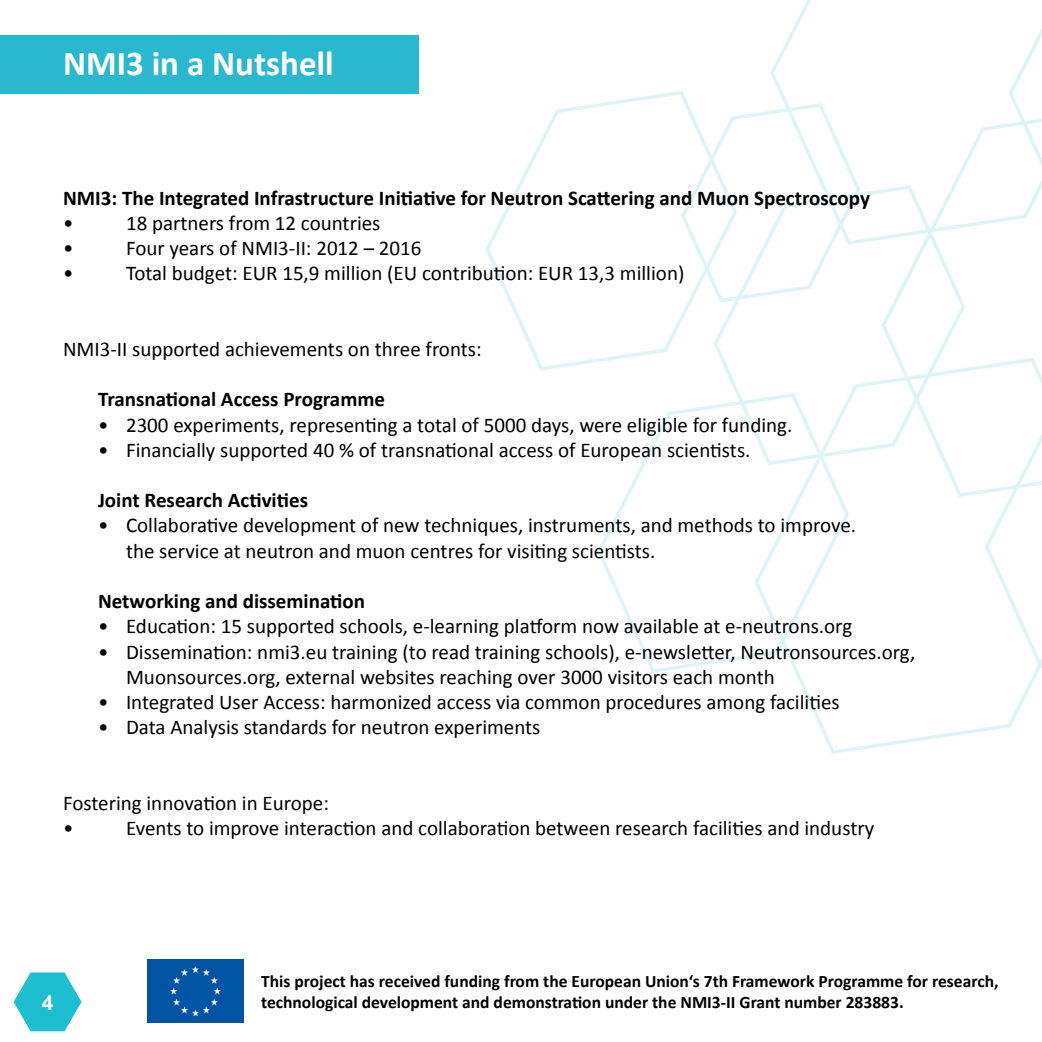
<style>
.page{position:relative;width:1042px;height:1042px;background:#fff}
.page>*{position:absolute;margin:0;border:0;box-sizing:border-box;transform-origin:0 0}
.t1{font:700 35px "Calibri";color:#fff}
.t2{font:21px/25.2px "Calibri";color:#000}
.t3{font:700 21px "Calibri";color:#000}
.t4{font:700 21px "Arial";color:#fff}
.t5{font:700 17.5px/21px "Calibri";color:#000}
</style>
<div class="page">
<svg style="left:485px;top:0;width:557px;height:754px"></svg>
<svg style="left:14px;top:972px;width:67px;height:59px"></svg>
<div style="left:0;top:35px;width:419px;height:58px;background:#29b8ce"></div>
<div style="left:147px;top:959px;width:96px;height:64px;background:#0054a4"></div>
<p class="t1" style="left:63px;top:41px;width:272px">NMI3 in a Nutshell</p>
<p class="t3" style="left:63px;top:184px;width:808px">NMI3: The Integrated Infrastructure Initiative for Neutron Scattering and Muon Spectroscopy</p>
<p class="t2" style="left:63px;top:210px;width:12px">•</p>
<p class="t2" style="left:126px;top:210px;width:256px">18 partners from 12 countries</p>
<p class="t2" style="left:63px;top:236px;width:12px">•</p>
<p class="t2" style="left:126px;top:236px;width:297px">Four years of NMI3-II: 2012 – 2016</p>
<p class="t2" style="left:63px;top:261px;width:12px">•</p>
<p class="t2" style="left:126px;top:261px;width:560px">Total budget: EUR 15,9 million (EU contribution: EUR 13,3 million)</p>
<p class="t2" style="left:63px;top:336px;width:420px">NMI3-II supported achievements on three fronts:</p>
<p class="t3" style="left:98px;top:386px;width:288px">Transnational Access Programme</p>
<p class="t2" style="left:98px;top:412px;width:696px">• 2300 experiments, representing a total of 5000 days, were eligible for funding.</p>
<p class="t2" style="left:98px;top:437px;width:654px">• Financially supported 40 % of transnational access of European scientists.</p>
<p class="t3" style="left:98px;top:487px;width:211px">Joint Research Activities</p>
<p class="t2" style="left:126px;top:513px;width:731px;text-indent:-28px">• Collaborative development of new techniques, instruments, and methods to improve. the service at neutron and muon centres for visiting scientists.</p>
<p class="t3" style="left:98px;top:588px;width:268px">Networking and dissemination</p>
<p class="t2" style="left:98px;top:614px;width:756px">• Education: 15 supported schools, e-learning platform now available at e-neutrons.org</p>
<p class="t2" style="left:126px;top:639px;width:791px;text-indent:-28px">• Dissemination: nmi3.eu training (to read training schools), e-newsletter, Neutronsources.org,<br>Muonsources.org, external websites reaching over 3000 visitors each month</p>
<p class="t2" style="left:98px;top:689px;width:743px">• Integrated User Access: harmonized access via common procedures among facilities</p>
<p class="t2" style="left:98px;top:714px;width:444px">• Data Analysis standards for neutron experiments</p>
<p class="t2" style="left:63px;top:790px;width:267px">Fostering innovation in Europe:</p>
<p class="t2" style="left:63px;top:815px;width:12px">•</p>
<p class="t2" style="left:126px;top:815px;width:750px">Events to improve interaction and collaboration between research facilities and industry</p>
<p class="t4" style="left:42px;top:988px;width:13px">4</p>
<p class="t5" style="left:261px;top:971px;width:739px">This project has received funding from the European Union‘s 7th Framework Programme for research, technological development and demonstration under the NMI3-II Grant number 283883.</p>
</div>
